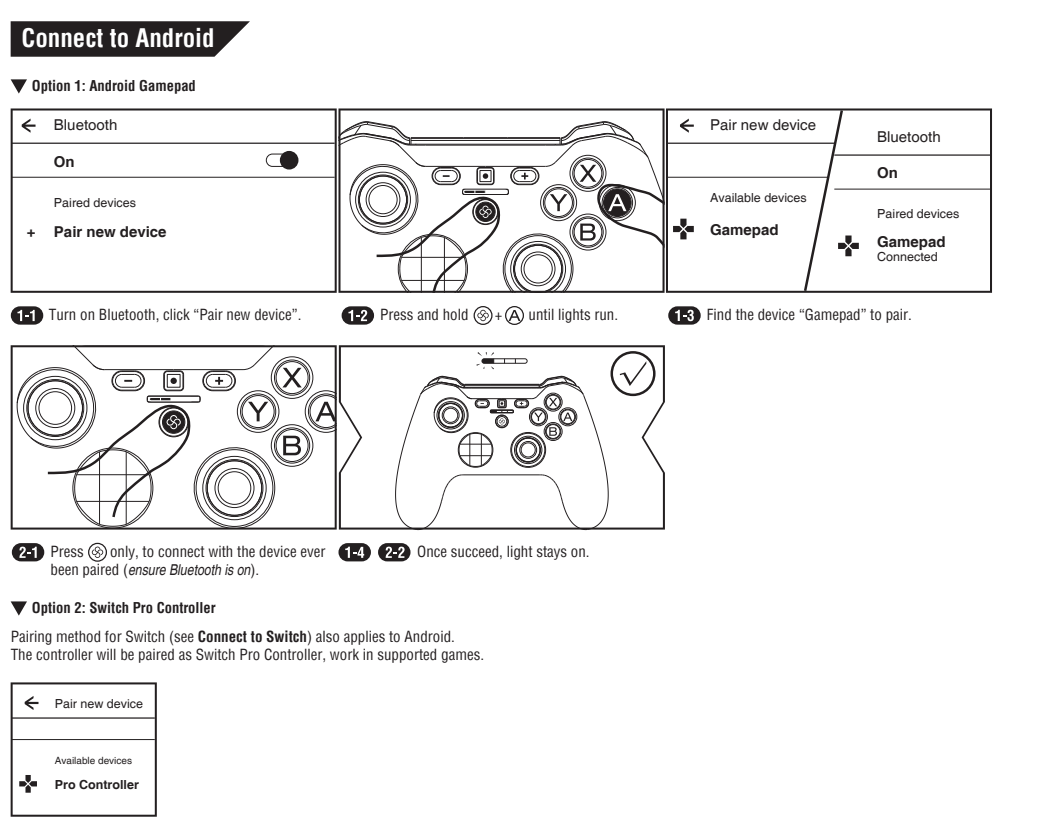
<style>
.page{position:relative;width:1042px;height:838px;background:#fff}
.page>*{position:absolute;margin:0;border:0;box-sizing:border-box;transform-origin:0 0}
.t1{font:700 condensed 25px "Helvetica";color:#fff}
.t2{font:condensed 15px/18px "Helvetica";color:#231f20}
.t3{font:700 15px "Helvetica";color:#231f20}
.t4{font:15px "Helvetica";color:#231f20}
.t5{font:700 condensed 14.5px "Helvetica";color:#231f20}
.t6{font:12.5px "Helvetica";color:#231f20}
.t7{font:700 12.5px "Helvetica";color:#231f20}
.t8{font:10px "Helvetica";color:#231f20}
.s1{font-style:italic}
.s2{font-weight:700}
</style>
<div class="page">
<svg style="left:11px;top:21px;width:239px;height:36px;background:#363233"></svg>
<svg style="left:11px;top:108px;width:326px;height:185px"></svg>
<svg style="left:338px;top:108px;width:326px;height:13px"></svg>
<svg style="left:666px;top:108px;width:326px;height:185px"></svg>
<div style="left:11px;top:306px;width:32px;height:19px;background:#231f20;border-radius:9px"></div>
<svg style="left:17px;top:310px;width:18px;height:11px"></svg>
<div style="left:668px;top:306px;width:33px;height:19px;background:#231f20;border-radius:9px"></div>
<svg style="left:675px;top:310px;width:19px;height:11px"></svg>
<div style="left:342px;top:306px;width:32px;height:19px;background:#231f20;border-radius:9px"></div>
<svg style="left:348px;top:310px;width:19px;height:11px"></svg>
<hr style="left:11px;top:143px;width:324px;height:1px;background:#231f20">
<hr style="left:11px;top:177px;width:324px;height:1px;background:#231f20">
<div style="left:266px;top:154px;width:28px;height:13px;border:1px solid #231f20;border-radius:6px"></div>
<div style="left:280px;top:151px;width:18px;height:18px;background:#231f20;border-radius:50%"></div>
<svg style="left:22px;top:119px;width:14px;height:14px"></svg>
<hr style="left:834px;top:154px;width:156px;height:2px;background:#231f20">
<hr style="left:834px;top:189px;width:156px;height:1px;background:#231f20">
<hr style="left:668px;top:143px;width:174px;height:1px;background:#231f20">
<hr style="left:668px;top:177px;width:174px;height:1px;background:#231f20">
<svg style="left:673px;top:219px;width:21px;height:20px"></svg>
<svg style="left:680px;top:119px;width:14px;height:14px"></svg>
<svg style="left:802px;top:108px;width:57px;height:185px"></svg>
<div style="left:473px;top:306px;width:19px;height:19px;border:1px solid #231f20;border-radius:50%"></div>
<svg style="left:477px;top:310px;width:12px;height:11px"></svg>
<div style="left:505px;top:306px;width:19px;height:19px;border:1px solid #231f20;border-radius:50%"></div>
<svg style="left:508px;top:310px;width:12px;height:11px"></svg>
<svg style="left:338px;top:121px;width:326px;height:172px"></svg>
<div style="left:12px;top:543px;width:32px;height:18px;background:#231f20;border-radius:9px"></div>
<svg style="left:19px;top:546px;width:18px;height:12px"></svg>
<div style="left:88px;top:543px;width:19px;height:19px;border:1px solid #231f20;border-radius:50%"></div>
<svg style="left:92px;top:546px;width:11px;height:12px"></svg>
<svg style="left:17px;top:345px;width:320px;height:184px"></svg>
<div style="left:338px;top:543px;width:33px;height:18px;background:#231f20;border-radius:9px"></div>
<svg style="left:345px;top:546px;width:19px;height:12px"></svg>
<svg style="left:339px;top:345px;width:326px;height:184px"></svg>
<svg style="left:620px;top:361px;width:26px;height:27px"></svg>
<div style="left:610px;top:351px;width:45px;height:45px;border:2px solid #231f20;border-radius:50%"></div>
<div style="left:378px;top:543px;width:32px;height:18px;background:#231f20;border-radius:9px"></div>
<svg style="left:386px;top:546px;width:18px;height:12px"></svg>
<svg style="left:476px;top:352px;width:52px;height:17px"></svg>
<svg style="left:395px;top:375px;width:214px;height:155px"></svg>
<svg style="left:11px;top:682px;width:146px;height:134px"></svg>
<svg style="left:11px;top:79px;width:16px;height:15px"></svg>
<svg style="left:11px;top:601px;width:16px;height:14px"></svg>
<h1 class="t1" style="left:22px;top:22px;width:195px">Connect to Android</h1>
<p class="t5" style="left:32px;top:76px;width:165px">Option 1: Android Gamepad</p>
<p class="t3" style="left:27px;top:223px;width:10px">+</p>
<p class="t4" style="left:54px;top:116px;width:65px">Bluetooth</p>
<p class="t3" style="left:54px;top:152px;width:22px">On</p>
<p class="t6" style="left:54px;top:195px;width:83px">Paired devices</p>
<p class="t3" style="left:54px;top:223px;width:114px">Pair new device</p>
<p class="t4" style="left:710px;top:116px;width:107px">Pair new device</p>
<p class="t6" style="left:710px;top:190px;width:98px">Available devices</p>
<p class="t3" style="left:710px;top:220px;width:70px">Gamepad</p>
<p class="t4" style="left:877px;top:128px;width:65px">Bluetooth</p>
<p class="t3" style="left:877px;top:164px;width:22px">On</p>
<p class="t6" style="left:877px;top:207px;width:83px">Paired devices</p>
<p class="t6" style="left:877px;top:249px;width:62px">Connected</p>
<p class="t3" style="left:877px;top:232px;width:70px">Gamepad</p>
<p class="t2" style="left:49px;top:305px;width:254px">Turn on Bluetooth, click “Pair new device”.</p>
<p class="t2" style="left:380px;top:305px;width:90px">Press and hold</p>
<p class="t2" style="left:495px;top:305px;width:9px">+</p>
<p class="t2" style="left:529px;top:305px;width:91px">until lights run.</p>
<p class="t2" style="left:707px;top:305px;width:206px">Find the device “Gamepad” to pair.</p>
<p class="t2" style="left:51px;top:542px;width:276px;text-indent:60px">only, to connect with the device ever been paired (<span class="s1">ensure Bluetooth is on</span>).</p>
<p class="t2" style="left:417px;top:542px;width:174px">Once succeed, light stays on.</p>
<p class="t2" style="left:51px;top:542px;width:35px">Press</p>
<p class="t5" style="left:32px;top:598px;width:185px">Option 2: Switch Pro Controller</p>
<p class="t2" style="left:11px;top:627px;width:475px">Pairing method for Switch (see <span class="s2">Connect to Switch</span>) also applies to Android.<br>The controller will be paired as Switch Pro Controller, work in supported games.</p>
<p class="t6" style="left:55px;top:696px;width:90px">Pair new device</p>
<p class="t8" style="left:55px;top:754px;width:79px">Available devices</p>
<p class="t7" style="left:55px;top:777px;width:86px">Pro Controller</p>
</div>
